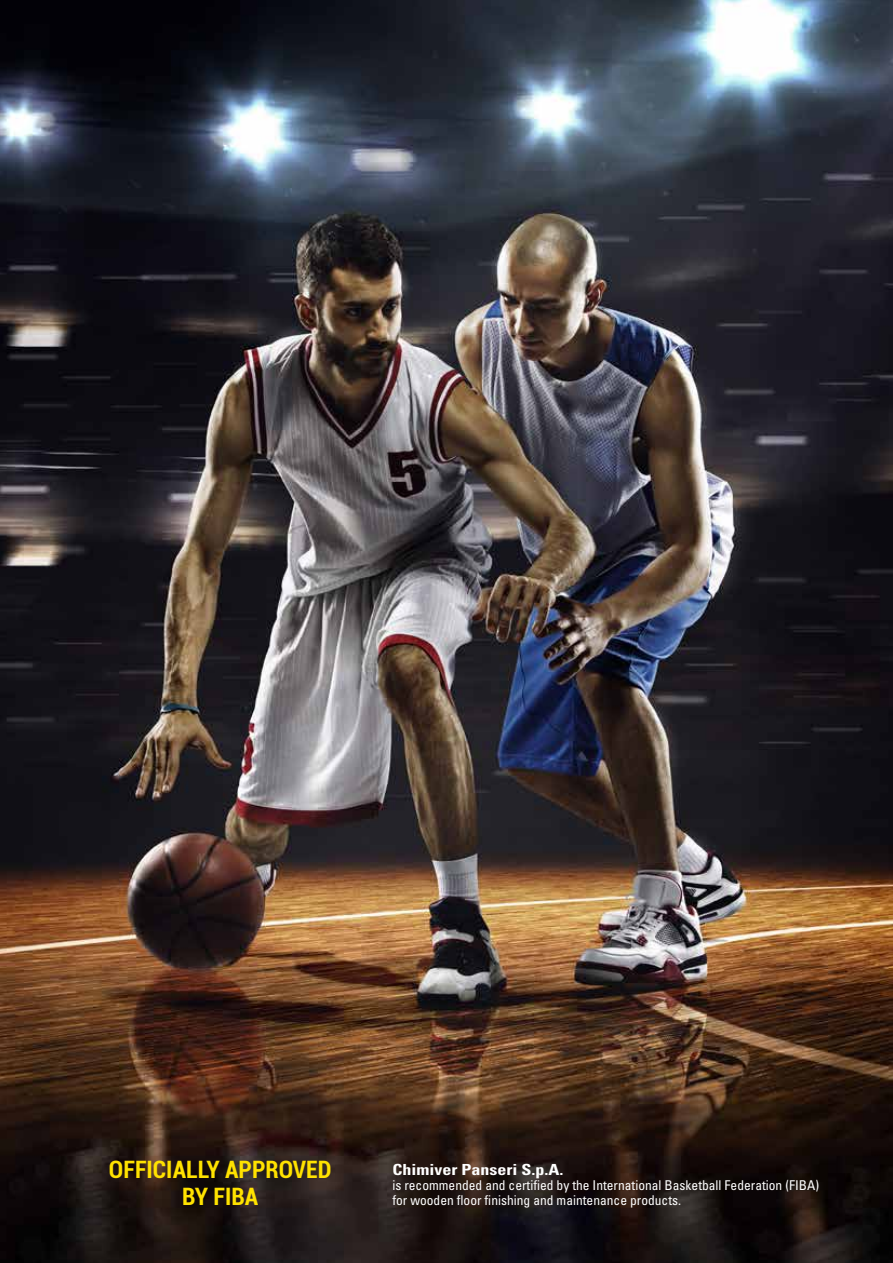
<style>
.page{position:relative;width:893px;height:1263px;background:#fff}
.page>*{position:absolute;margin:0;border:0;box-sizing:border-box;transform-origin:0 0}
.t1{font:700 condensed 24px/26.7px "Roboto";color:#ffe200;text-align:center}
.t2{font:700 condensed 15.3px "Univers";color:#fff;scale:1.18 1}
.t3{font:condensed 13.5px/15px "Univers";color:#fff}
</style>
<div class="page">
<img style="left:0;top:0;width:893px;height:1263px">
<h1 class="t1" style="left:109px;top:1155px;width:224px">OFFICIALLY APPROVED<br>BY FIBA</h1>
<p class="t2" style="left:392px;top:1160px;width:146px">Chimiver Panseri S.p.A.</p>
<p class="t3" style="left:392px;top:1177px;width:428px">is recommended and certified by the International Basketball Federation (FIBA) for wooden floor finishing and maintenance products.</p>
</div>
